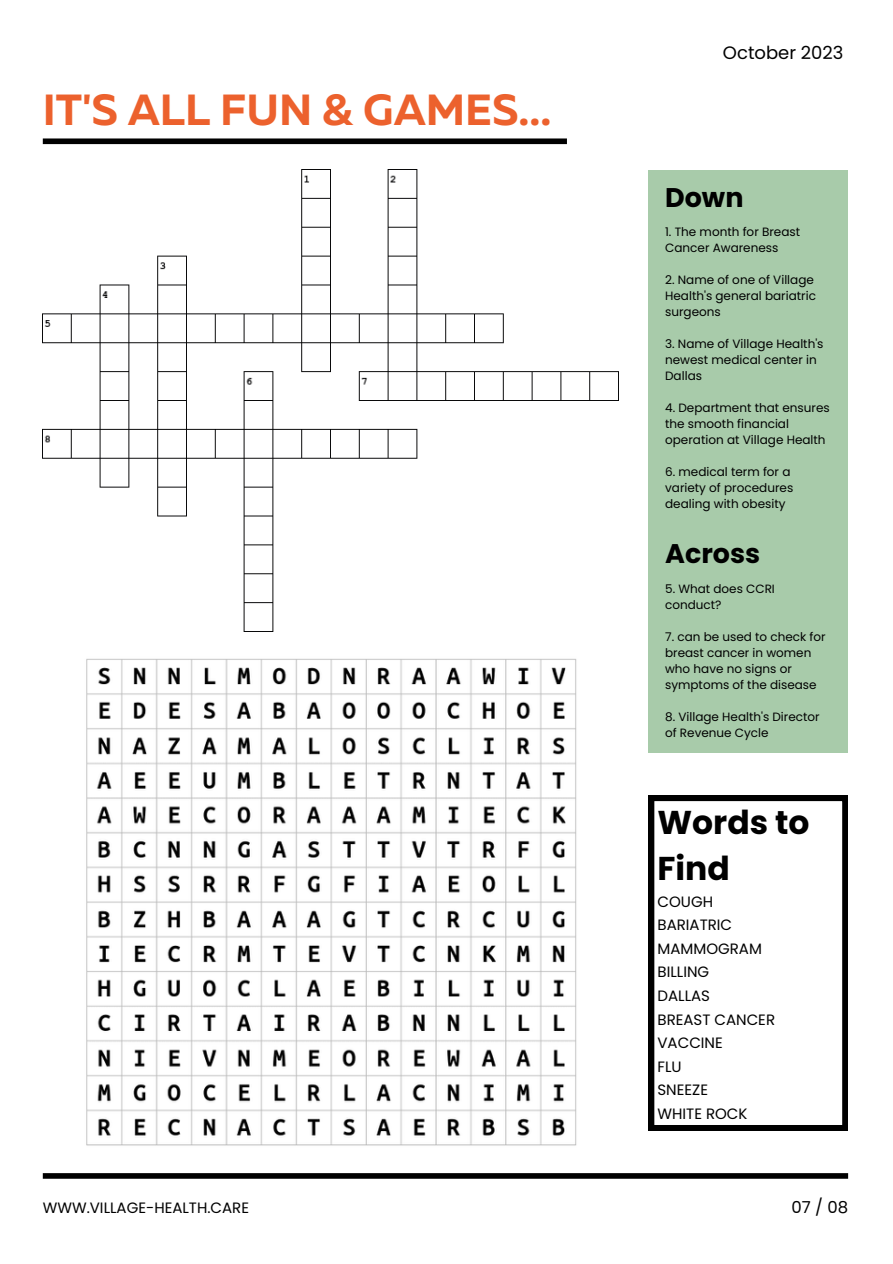
<style>
.page{position:relative;width:893px;height:1264px;background:#fff}
.page>*{position:absolute;margin:0;border:0;box-sizing:border-box;transform-origin:0 0}
.t1{font:700 43.5px "Muller";color:#ec612d}
.t2{font:700 33px/46px "Poppins";color:#000}
.t3{font:700 27px "Poppins";color:#000}
.t4{font:18px "Poppins";color:#000}
.t5{font:16.5px "Poppins";color:#000}
.t6{font:15px "Poppins";color:#000}
.t7{font:12px/16px "Poppins";color:#000}
</style>
<div class="page">
<div style="left:43px;top:1173px;width:805px;height:5px;background:#000"></div>
<div style="left:43px;top:138px;width:524px;height:6px;background:#000"></div>
<img style="left:43px;top:170px;width:575px;height:461px">
<img style="left:86px;top:658px;width:491px;height:488px">
<div style="left:648px;top:170px;width:200px;height:582px;background:#a8cbaa"></div>
<svg style="left:648px;top:795px;width:199px;height:335px"></svg>
<p class="t1" style="left:43px;top:92px;width:510px">IT'S ALL FUN &amp; GAMES...</p>
<p class="t4" style="left:723px;top:40px;width:122px">October 2023</p>
<p class="t3" style="left:665px;top:178px;width:80px">Down</p>
<p class="t7" style="left:665px;top:223px;width:136px">1. The month for Breast<br>Cancer Awareness</p>
<p class="t7" style="left:665px;top:272px;width:152px">2. Name of one of Village<br>Health's general bariatric surgeons</p>
<p class="t7" style="left:665px;top:336px;width:160px">3. Name of Village Health's newest medical center in<br>Dallas</p>
<p class="t7" style="left:665px;top:400px;width:166px">4. Department that ensures the smooth financial operation at Village Health</p>
<p class="t7" style="left:665px;top:464px;width:130px">6. medical term for a variety of procedures dealing with obesity</p>
<p class="t3" style="left:665px;top:535px;width:97px">Across</p>
<p class="t7" style="left:665px;top:580px;width:111px">5. What does CCRI conduct?</p>
<p class="t7" style="left:665px;top:628px;width:162px">7. can be used to check for breast cancer in women who have no signs or symptoms of the disease</p>
<p class="t7" style="left:665px;top:708px;width:156px">8. Village Health's Director of Revenue Cycle</p>
<p class="t2" style="left:657px;top:799px;width:153px">Words to<br>Find</p>
<p class="t6" style="left:657px;top:890px;width:57px">COUGH</p>
<p class="t6" style="left:657px;top:914px;width:76px">BARIATRIC</p>
<p class="t6" style="left:657px;top:938px;width:106px">MAMMOGRAM</p>
<p class="t6" style="left:657px;top:961px;width:53px">BILLING</p>
<p class="t6" style="left:657px;top:985px;width:54px">DALLAS</p>
<p class="t6" style="left:657px;top:1008px;width:119px">BREAST CANCER</p>
<p class="t6" style="left:657px;top:1032px;width:67px">VACCINE</p>
<p class="t6" style="left:657px;top:1056px;width:26px">FLU</p>
<p class="t6" style="left:657px;top:1079px;width:52px">SNEEZE</p>
<p class="t6" style="left:657px;top:1103px;width:91px">WHITE ROCK</p>
<p class="t6" style="left:43px;top:1196px;width:208px">WWW.VILLAGE-HEALTH.CARE</p>
<p class="t5" style="left:791px;top:1195px;width:58px">07 / 08</p>
</div>
